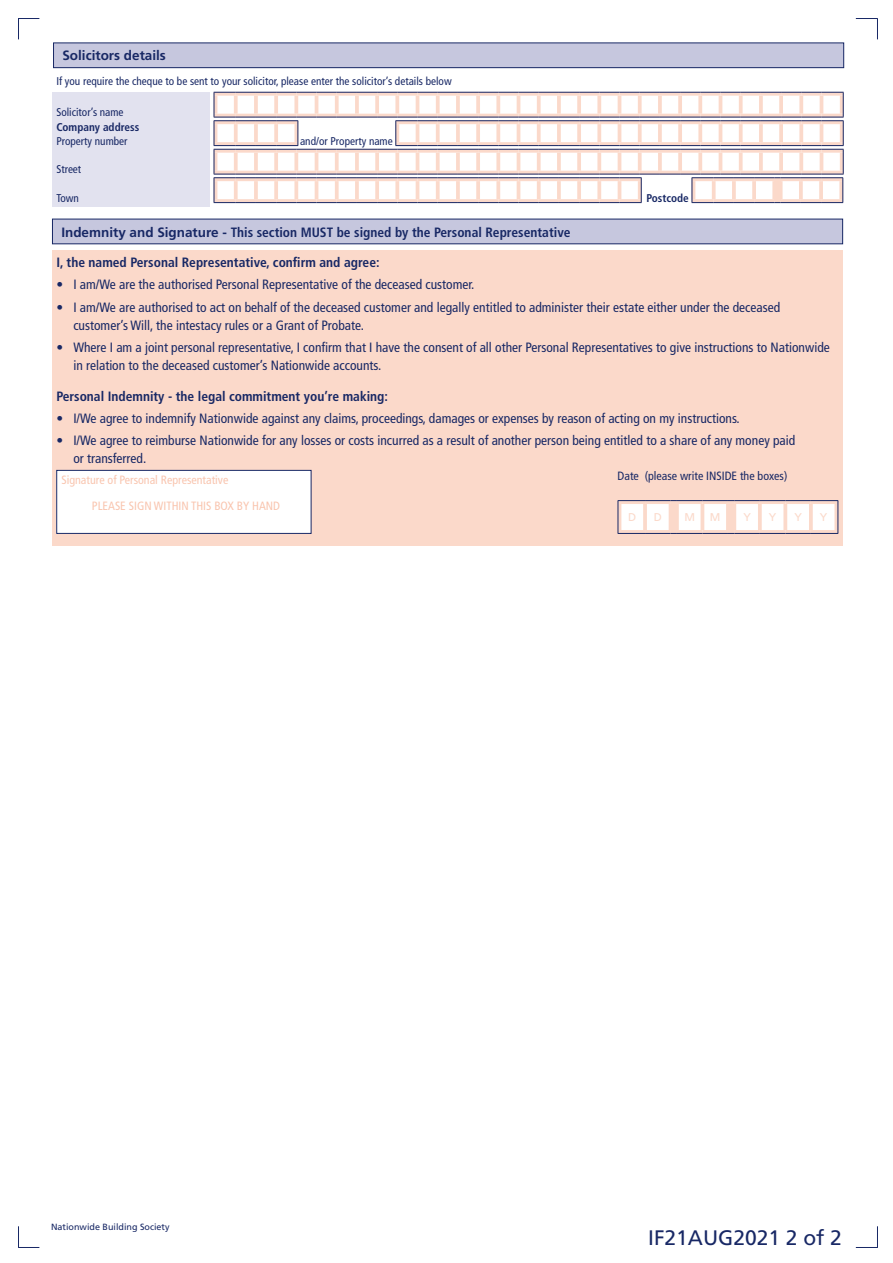
<style>
.page{position:relative;width:893px;height:1263px;background:#fff}
.page>*{position:absolute;margin:0;border:0;box-sizing:border-box;transform-origin:0 0}
.t1{font:21px "Frutiger";color:#182865}
.t2{font:condensed 13.5px/18px "Frutiger";color:#182865}
.t3{font:700 condensed 13.5px "Frutiger";color:#182865}
.t4{font:700 13.5px "Frutiger";color:#182865}
.t5{font:condensed 12px/25.5px "Frutiger";color:#f9c5af}
.t6{font:condensed 12px "Frutiger";color:#182865}
.t7{font:condensed 11.25px "Frutiger";color:#182865}
.t8{font:700 condensed 11.25px "Frutiger";color:#182865}
.t9{font:11.25px "Frutiger";color:#fbd9ca}
.t10{font:9px "Frutiger";color:#182865}
.s1{font-stretch:normal}
</style>
<div class="page">
<svg style="left:18px;top:1226px;width:21px;height:22px"></svg>
<svg style="left:18px;top:18px;width:21px;height:21px"></svg>
<svg style="left:856px;top:18px;width:22px;height:21px"></svg>
<svg style="left:856px;top:1226px;width:22px;height:22px"></svg>
<div style="left:52px;top:219px;width:791px;height:25px;background:#c6c7de"></div>
<div style="left:52px;top:219px;width:791px;height:25px;border:1px solid #182865"></div>
<div style="left:52px;top:250px;width:791px;height:296px;background:#fbd9ca"></div>
<div style="left:57px;top:470px;width:254px;height:63px;background:#fff"></div>
<div style="left:56px;top:470px;width:255px;height:64px;border:1px solid #182865"></div>
<hr style="left:838px;top:501px;width:1px;height:32px;background:#182865">
<svg style="left:618px;top:500px;width:220px;height:34px"></svg>
<div style="left:54px;top:43px;width:790px;height:25px;background:#c6c7de"></div>
<div style="left:53px;top:43px;width:791px;height:25px;border:1px solid #182865"></div>
<div style="left:52px;top:92px;width:157px;height:115px;background:#e2e2ef"></div>
<svg style="left:214px;top:92px;width:630px;height:111px"></svg>
<p class="t4" style="left:62px;top:48px;width:105px">Solicitors details</p>
<p class="t7" style="left:56px;top:74px;width:397px">If you require the cheque to be sent to your solicitor, please enter the solicitor’s details below</p>
<p class="t7" style="left:56px;top:106px;width:69px">Solicitor’s name</p>
<p class="t8" style="left:56px;top:121px;width:85px">Company address</p>
<p class="t7" style="left:56px;top:134px;width:73px">Property number</p>
<p class="t7" style="left:300px;top:134px;width:94px">and/or Property name</p>
<p class="t7" style="left:56px;top:163px;width:26px">Street</p>
<p class="t7" style="left:56px;top:191px;width:24px">Town</p>
<p class="t8" style="left:646px;top:191px;width:44px">Postcode</p>
<p class="t3" style="left:61px;top:224px;width:511px"><span class="s1">Indemnity and Signature -</span> This section MUST be signed by the Personal Representative</p>
<p class="t3" style="left:56px;top:255px;width:325px">I, the named Personal Representative, confirm and agree:</p>
<p class="t2" style="left:56px;top:276px;width:420px">• I am/We are the authorised Personal Representative of the deceased customer.</p>
<p class="t2" style="left:73px;top:298px;width:708px;text-indent:-17px">• I am/We are authorised to act on behalf of the deceased customer and legally entitled to administer their estate either under the deceased customer’s Will, the intestacy rules or a Grant of Probate.</p>
<p class="t2" style="left:73px;top:338px;width:758px;text-indent:-17px">• Where I am a joint personal representative, I confirm that I have the consent of all other Personal Representatives to give instructions to Nationwide in relation to the deceased customer’s Nationwide accounts.</p>
<p class="t3" style="left:56px;top:388px;width:333px">Personal Indemnity - the legal commitment you’re making:</p>
<p class="t2" style="left:56px;top:409px;width:685px">• I/We agree to indemnify Nationwide against any claims, proceedings, damages or expenses by reason of acting on my instructions.</p>
<p class="t2" style="left:73px;top:432px;width:723px;text-indent:-17px">• I/We agree to reimburse Nationwide for any losses or costs incurred as a result of another person being entitled to a share of any money paid or transferred.</p>
<p class="t5" style="left:92px;top:467px;width:190px;text-indent:-31px">Signature of Personal Representative<br>PLEASE SIGN WITHIN THIS BOX BY HAND</p>
<p class="t6" style="left:618px;top:469px;width:171px">Date (please write INSIDE the boxes)</p>
<p class="t9" style="left:710px;top:511px;width:12px">M</p>
<p class="t9" style="left:628px;top:511px;width:10px">D</p>
<p class="t9" style="left:654px;top:511px;width:10px">D</p>
<p class="t9" style="left:684px;top:511px;width:12px">M</p>
<p class="t9" style="left:743px;top:511px;width:9px">Y</p>
<p class="t9" style="left:769px;top:511px;width:9px">Y</p>
<p class="t9" style="left:794px;top:511px;width:9px">Y</p>
<p class="t9" style="left:820px;top:511px;width:9px">Y</p>
<p class="t10" style="left:51px;top:1221px;width:120px">Nationwide Building Society</p>
<h1 class="t1" style="left:648px;top:1225px;width:195px">IF21AUG2021 2 of 2</h1>
</div>
